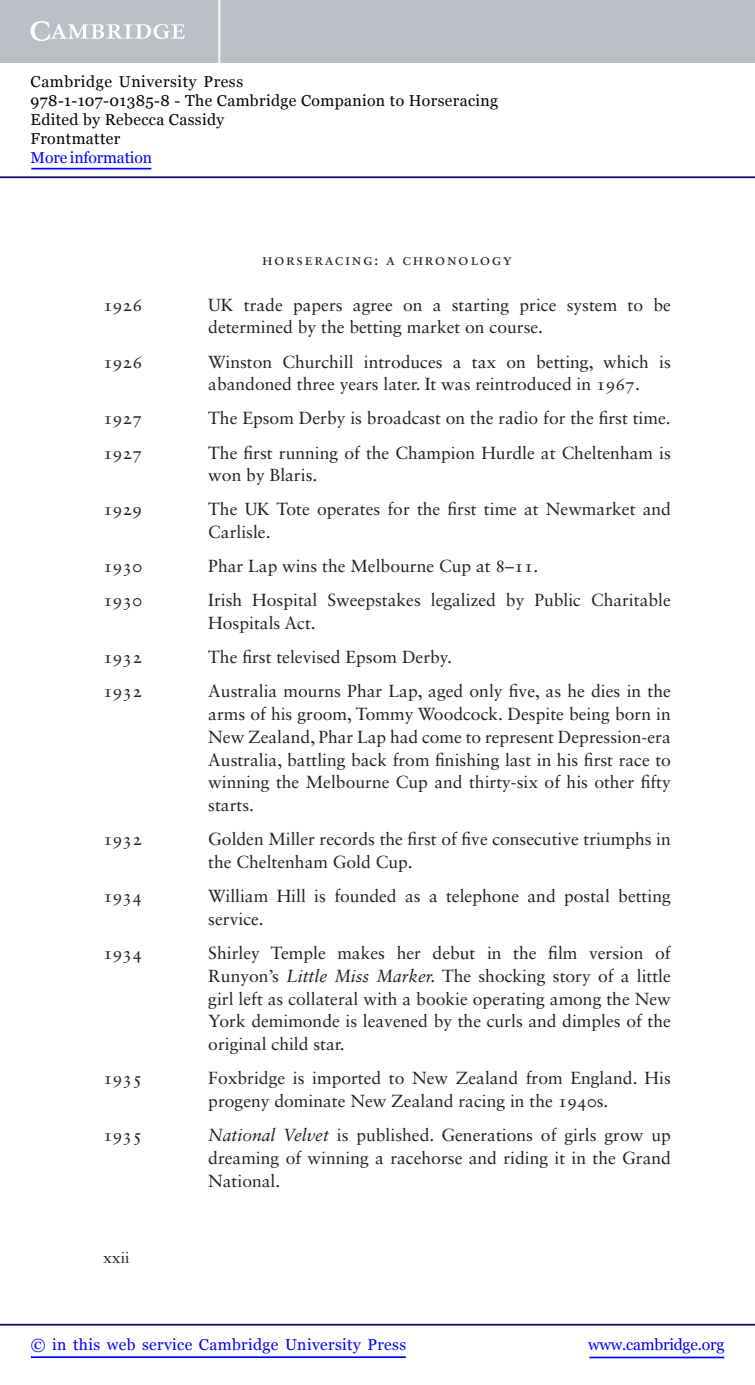
<style>
.page{position:relative;width:755px;height:1385px;background:#fff}
.page>*{position:absolute;margin:0;border:0;box-sizing:border-box;transform-origin:0 0}
.t1{font:17.5px/22.8px "Sabon LT Std";color:#231f20}
.t2{font:15.75px/18.9px "Georgia";letter-spacing:.025em;color:#000}
.t3{font:15.75px "Georgia";letter-spacing:.025em;color:#00f}
.t4{font:15.75px "Sabon LT Std";letter-spacing:.1em;color:#231f20}
.t5{font:15.75px "Georgia";letter-spacing:-.015em;color:#00f}
.t6{font:15.75px "Georgia";letter-spacing:-.01em;color:#00f}
.s1{font-style:italic}
</style>
<div class="page">
<hr style="left:589px;top:1356px;width:134px;height:2px;background:#00f">
<hr style="left:0;top:1324px;width:754px;height:1px;background:#150666">
<hr style="left:31px;top:1356px;width:374px;height:2px;background:#00f">
<div style="left:0;top:0;width:754px;height:63px;background:#bac0c6"></div>
<svg style="left:31px;top:21px;width:154px;height:20px"></svg>
<hr style="left:218px;top:0;width:2px;height:63px;background:#fff">
<hr style="left:0;top:176px;width:754px;height:2px;background:#150666">
<hr style="left:31px;top:168px;width:120px;height:1px;background:#00f">
<p class="t2" style="left:31px;top:72px;width:469px">Cambridge University Press<br>978-1-107-01385-8 - The Cambridge Companion to Horseracing<br>Edited by Rebecca Cassidy<br>Frontmatter</p>
<p class="t6" style="left:31px;top:148px;width:123px">More information</p>
<p class="t4" style="left:262px;top:250px;width:251px">Horseracing: a chronology</p>
<p class="t1" style="left:103px;top:293px;width:40px">1926</p>
<p class="t1" style="left:208px;top:293px;width:464px">UK trade papers agree on a starting price system to be determined by the betting market on course.</p>
<p class="t1" style="left:103px;top:350px;width:40px">1926</p>
<p class="t1" style="left:208px;top:350px;width:464px">Winston Churchill introduces a tax on betting, which is abandoned three years later. It was reintroduced in 1967.</p>
<p class="t1" style="left:103px;top:407px;width:40px">1927</p>
<p class="t1" style="left:208px;top:407px;width:463px">The Epsom Derby is broadcast on the radio for the first time.</p>
<p class="t1" style="left:103px;top:441px;width:40px">1927</p>
<p class="t1" style="left:208px;top:441px;width:464px">The first running of the Champion Hurdle at Cheltenham is won by Blaris.</p>
<p class="t1" style="left:103px;top:498px;width:40px">1929</p>
<p class="t1" style="left:208px;top:498px;width:464px">The UK Tote operates for the first time at Newmarket and<br>Carlisle.</p>
<p class="t1" style="left:103px;top:555px;width:40px">1930</p>
<p class="t1" style="left:208px;top:555px;width:331px">Phar Lap wins the Melbourne Cup at 8–11.</p>
<p class="t1" style="left:103px;top:589px;width:76px">1930 I</p>
<p class="t1" style="left:208px;top:589px;width:463px;text-indent:6px">rish Hospital Sweepstakes legalized by Public Charitable<br>Hospitals Act.</p>
<p class="t1" style="left:103px;top:646px;width:40px">1932</p>
<p class="t1" style="left:208px;top:646px;width:245px">The first televised Epsom Derby.</p>
<p class="t1" style="left:103px;top:680px;width:40px">1932</p>
<p class="t1" style="left:208px;top:680px;width:464px;text-align:justify">Australia mourns Phar Lap, aged only five, as he dies in the arms of his groom, Tommy Woodcock. Despite being born in New Zealand, Phar Lap had come to represent Depression-era Australia, battling back from finishing last in his first race to winning the Melbourne Cup and thirty-six of his other fifty starts.</p>
<p class="t1" style="left:103px;top:828px;width:40px">1932</p>
<p class="t1" style="left:208px;top:828px;width:463px">Golden Miller records the first of five consecutive triumphs in the Cheltenham Gold Cup.</p>
<p class="t1" style="left:103px;top:884px;width:40px">1934</p>
<p class="t1" style="left:208px;top:884px;width:463px">William Hill is founded as a telephone and postal betting service.</p>
<p class="t1" style="left:103px;top:941px;width:40px">1934</p>
<p class="t1" style="left:208px;top:941px;width:464px;text-align:justify">Shirley Temple makes her debut in the film version of Runyon’s <span class="s1">Little Miss Marker.</span> The shocking story of a little girl left as collateral with a bookie operating among the New York demimonde is leavened by the curls and dimples of the original child star.</p>
<p class="t1" style="left:103px;top:1066px;width:40px">1935</p>
<p class="t1" style="left:208px;top:1066px;width:463px">Foxbridge is imported to New Zealand from England. His progeny dominate New Zealand racing in the 1940s.</p>
<p class="t1" style="left:103px;top:1123px;width:40px">1935</p>
<p class="t1" style="left:208px;top:1123px;width:464px;text-align:justify"><span class="s1">National Velvet</span> is published. Generations of girls grow up dreaming of winning a racehorse and riding it in the Grand National.</p>
<p class="t4" style="left:103px;top:1248px;width:28px">xxii</p>
<p class="t3" style="left:31px;top:1335px;width:376px">© in this web service Cambridge University Press</p>
<p class="t5" style="left:587px;top:1336px;width:137px">www.cambridge.org</p>
</div>
